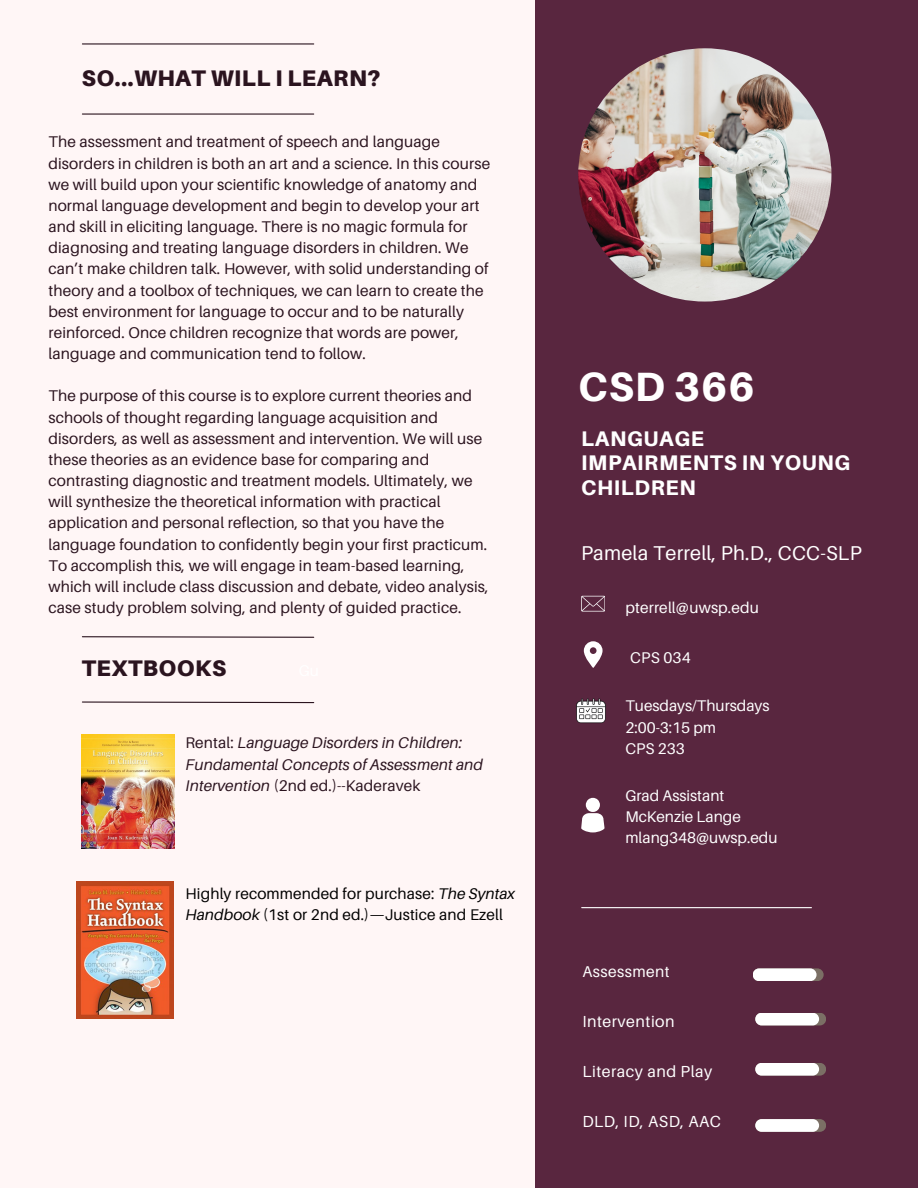
<style>
.page{position:relative;width:918px;height:1188px;background:#fff6f6}
.page>*{position:absolute;margin:0;border:0;box-sizing:border-box;transform-origin:0 0}
.t1{font:800 40.95px "Aileron";letter-spacing:.02em;color:#fff}
.t2{font:900 22.5px "Aileron";letter-spacing:.02em;color:#2b141f}
.t3{font:800 21.15px/24.3px "Aileron";letter-spacing:.03em;color:#fff}
.t4{font:19.95px "Aileron";letter-spacing:.01em;color:#fff}
.t5{font:16.05px "Aileron";letter-spacing:.03em;color:#fff}
.t6{font:15.6px "Aileron";letter-spacing:.03em;color:#fff}
.t7{font:15.45px/21.1px "Aileron";letter-spacing:.01em;color:#2b141f}
.t8{font:15.45px "Aileron";color:#fff}
.t9{font:italic 15.45px/21.3px "Aileron";letter-spacing:.01em;color:#2b141f}
.t10{font:15.45px/21.3px "Aileron";letter-spacing:.01em;color:#000}
.s1{font-style:normal}
.s2{font-style:italic}
</style>
<div class="page">
<div style="left:536px;top:0;width:382px;height:1188px;background:#59263f"></div>
<hr style="left:582px;top:907px;width:229px;height:1px;background:#fff">
<div style="left:753px;top:968px;width:71px;height:13px;background:#7b6f65;border-radius:6px"></div>
<div style="left:753px;top:968px;width:64px;height:13px;background:#fff;border-radius:6px"></div>
<img style="left:578px;top:48px;width:253px;height:254px;border-radius:50%">
<hr style="left:82px;top:113px;width:232px;height:2px;background:#2b141f">
<hr style="left:82px;top:43px;width:232px;height:2px;background:#2b141f">
<svg style="left:82px;top:701px;width:233px;height:3px"></svg>
<svg style="left:82px;top:636px;width:233px;height:2px"></svg>
<svg style="left:576px;top:698px;width:30px;height:25px"></svg>
<div style="left:755px;top:1013px;width:71px;height:12px;background:#7b6f65;border-radius:6px"></div>
<div style="left:755px;top:1013px;width:64px;height:12px;background:#fff;border-radius:6px"></div>
<div style="left:755px;top:1063px;width:71px;height:13px;background:#7b6f65;border-radius:6px"></div>
<div style="left:755px;top:1063px;width:64px;height:13px;background:#fff;border-radius:6px"></div>
<div style="left:755px;top:1119px;width:71px;height:13px;background:#7b6f65;border-radius:6px"></div>
<div style="left:755px;top:1119px;width:64px;height:13px;background:#fff;border-radius:6px"></div>
<img style="left:77px;top:881px;width:96px;height:137px">
<img style="left:82px;top:734px;width:92px;height:115px">
<svg style="left:581px;top:596px;width:24px;height:16px"></svg>
<svg style="left:584px;top:641px;width:19px;height:27px"></svg>
<svg style="left:581px;top:798px;width:24px;height:34px"></svg>
<p class="t2" style="left:82px;top:64px;width:300px">SO...WHAT WILL I LEARN?</p>
<h2 class="t7" style="left:48px;top:131px;width:443px">The assessment and treatment of speech and language disorders in children is both an art and a science. In this course we will build upon your scientific knowledge of anatomy and normal language development and begin to develop your art and skill in eliciting language. There is no magic formula for diagnosing and treating language disorders in children. We can’t make children talk. However, with solid understanding of theory and a toolbox of techniques, we can learn to create the best environment for language to occur and to be naturally reinforced. Once children recognize that words are power, language and communication tend to follow.</h2>
<p class="t7" style="left:48px;top:385px;width:442px">The purpose of this course is to explore current theories and schools of thought regarding language acquisition and disorders, as well as assessment and intervention. We will use these theories as an evidence base for comparing and contrasting diagnostic and treatment models. Ultimately, we will synthesize the theoretical information with practical application and personal reflection, so that you have the language foundation to confidently begin your first practicum.<br>To accomplish this, we will engage in team-based learning, which will include class discussion and debate, video analysis, case study problem solving, and plenty of guided practice.</p>
<p class="t2" style="left:82px;top:654px;width:146px">TEXTBOOKS</p>
<p class="t9" style="left:185px;top:732px;width:299px"><span class="s1">Rental:</span> Language Disorders in Children:<br>Fundamental Concepts of Assessment and<br>Intervention <span class="s1">(2nd ed.)--Kaderavek</span></p>
<p class="t10" style="left:185px;top:882px;width:331px">Highly recommended for purchase: <span class="s2">The Syntax<br>Handbook</span> (1st or 2nd ed.)—Justice and Ezell</p>
<h1 class="t1" style="left:578px;top:362px;width:178px">CSD 366</h1>
<p class="t3" style="left:581px;top:426px;width:271px">LANGUAGE<br>IMPAIRMENTS IN YOUNG<br>CHILDREN</p>
<p class="t4" style="left:581px;top:541px;width:282px">Pamela Terrell, Ph.D., CCC-SLP</p>
<h2 class="t8" style="left:625px;top:598px;width:135px">pterrell@uwsp.edu</h2>
<h3 class="t8" style="left:630px;top:648px;width:62px">CPS 034</h3>
<p class="t8" style="left:625px;top:697px;width:146px">Tuesdays/Thursdays</p>
<p class="t8" style="left:625px;top:718px;width:92px">2:00-3:15 pm</p>
<p class="t8" style="left:625px;top:739px;width:61px">CPS 233</p>
<p class="t8" style="left:625px;top:786px;width:100px">Grad Assistant</p>
<p class="t8" style="left:625px;top:807px;width:117px">McKenzie Lange</p>
<p class="t8" style="left:625px;top:828px;width:154px">mlang348@uwsp.edu</p>
<p class="t6" style="left:582px;top:962px;width:89px">Assessment</p>
<p class="t5" style="left:582px;top:1011px;width:94px">Intervention</p>
<p class="t5" style="left:582px;top:1062px;width:131px">Literacy and Play</p>
<h4 class="t5" style="left:582px;top:1112px;width:140px">DLD, ID, ASD, AAC</h4>
</div>
